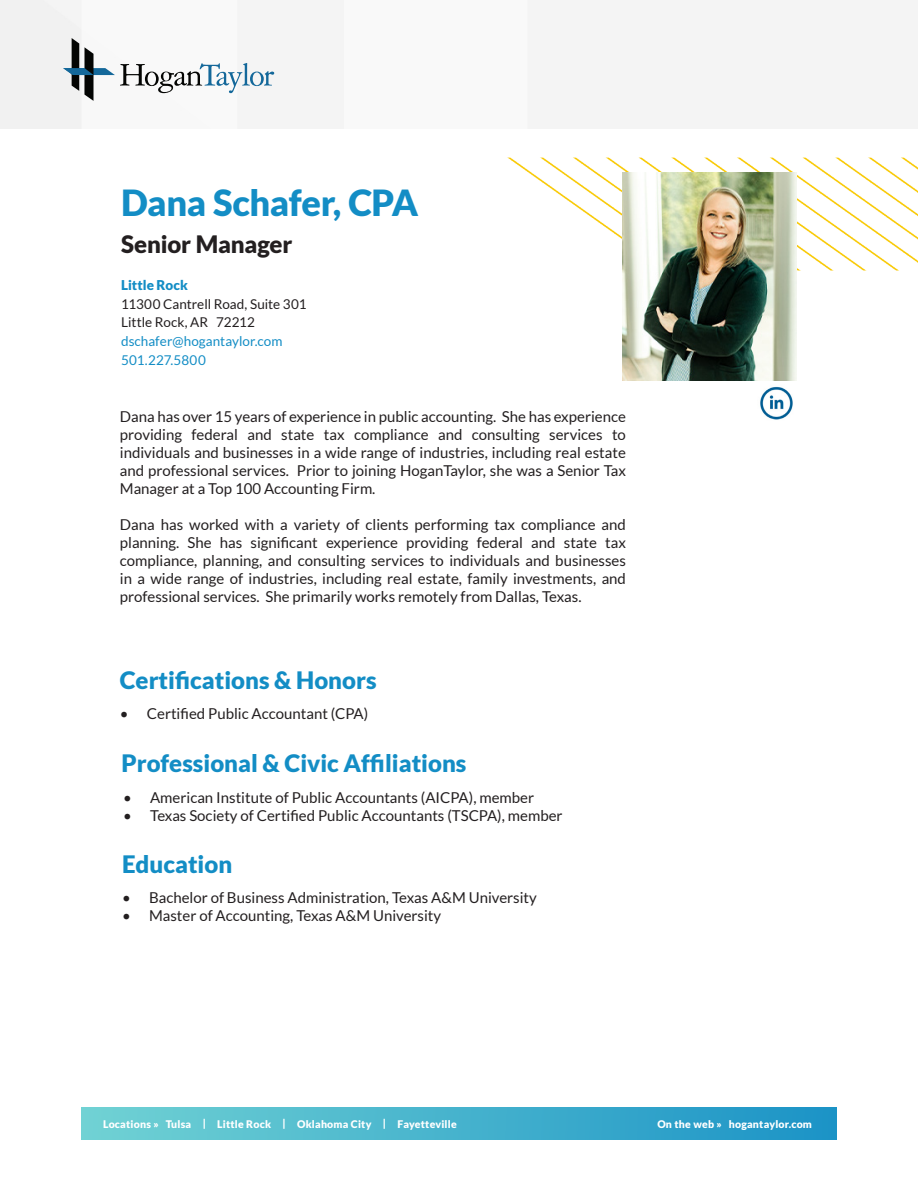
<style>
.page{position:relative;width:918px;height:1188px;background:#fff}
.page>*{position:absolute;margin:0;border:0;box-sizing:border-box;transform-origin:0 0}
.t1{font:900 36px "Lato";letter-spacing:-.015em;color:#138dc5}
.t2{font:900 24px "Lato";color:#138dc5}
.t3{font:900 24px "Lato";letter-spacing:-.005em;color:#231f20}
.t4{font:15px/18px "Lato";color:#231f20;text-align:justify}
.t5{font:13.5px "Lato";color:#231f20}
.t6{font:13.5px "Lato";letter-spacing:.005em;color:#138dc5}
.t7{font:900 13.5px "Lato";color:#138dc5}
.t8{font:900 10.5px "Lato";letter-spacing:.02em;color:#fff}
</style>
<div class="page">
<img style="left:81px;top:1107px;width:756px;height:33px">
<img style="left:507px;top:157px;width:411px;height:114px">
<svg style="left:63px;top:38px;width:211px;height:63px"></svg>
<img style="left:622px;top:172px;width:175px;height:208px">
<img style="left:760px;top:386px;width:33px;height:34px">
<p class="t1" style="left:121px;top:181px;width:299px">Dana Schafer, CPA</p>
<p class="t3" style="left:121px;top:230px;width:173px">Senior Manager</p>
<p class="t7" style="left:121px;top:277px;width:68px">Little Rock</p>
<p class="t5" style="left:121px;top:296px;width:187px">11300 Cantrell Road, Suite 301</p>
<p class="t5" style="left:121px;top:315px;width:135px">Little Rock, AR 72212</p>
<p class="t6" style="left:121px;top:334px;width:163px">dschafer@hogantaylor.com</p>
<p class="t6" style="left:121px;top:352px;width:86px">501.227.5800</p>
<p class="t4" style="left:120px;top:407px;width:508px">Dana has over 15 years of experience in public accounting. She has experience providing federal and state tax compliance and consulting services to individuals and businesses in a wide range of industries, including real estate and professional services. Prior to joining HoganTaylor, she was a Senior Tax Manager at a Top 100 Accounting Firm.</p>
<p class="t4" style="left:120px;top:515px;width:508px">Dana has worked with a variety of clients performing tax compliance and planning. She has significant experience providing federal and state tax compliance, planning, and consulting services to individuals and businesses in a wide range of industries, including real estate, family investments, and professional services. She primarily works remotely from Dallas, Texas.</p>
<p class="t2" style="left:120px;top:666px;width:258px">Certifications &amp; Honors</p>
<p class="t4" style="left:120px;top:704px;width:250px">• Certified Public Accountant (CPA)</p>
<p class="t2" style="left:122px;top:749px;width:347px">Professional &amp; Civic Affiliations</p>
<p class="t4" style="left:123px;top:788px;width:413px">• American Institute of Public Accountants (AICPA), member</p>
<p class="t4" style="left:123px;top:806px;width:441px">• Texas Society of Certified Public Accountants (TSCPA), member</p>
<p class="t2" style="left:122px;top:850px;width:112px">Education</p>
<p class="t4" style="left:122px;top:889px;width:416px">• Bachelor of Business Administration, Texas A&amp;M University</p>
<p class="t4" style="left:122px;top:907px;width:321px">• Master of Accounting, Texas A&amp;M University</p>
<p class="t8" style="left:103px;top:1118px;width:355px">Locations » Tulsa | Little Rock | Oklahoma City | Fayetteville</p>
<p class="t8" style="left:657px;top:1118px;width:156px">On the web » hogantaylor.com</p>
</div>
